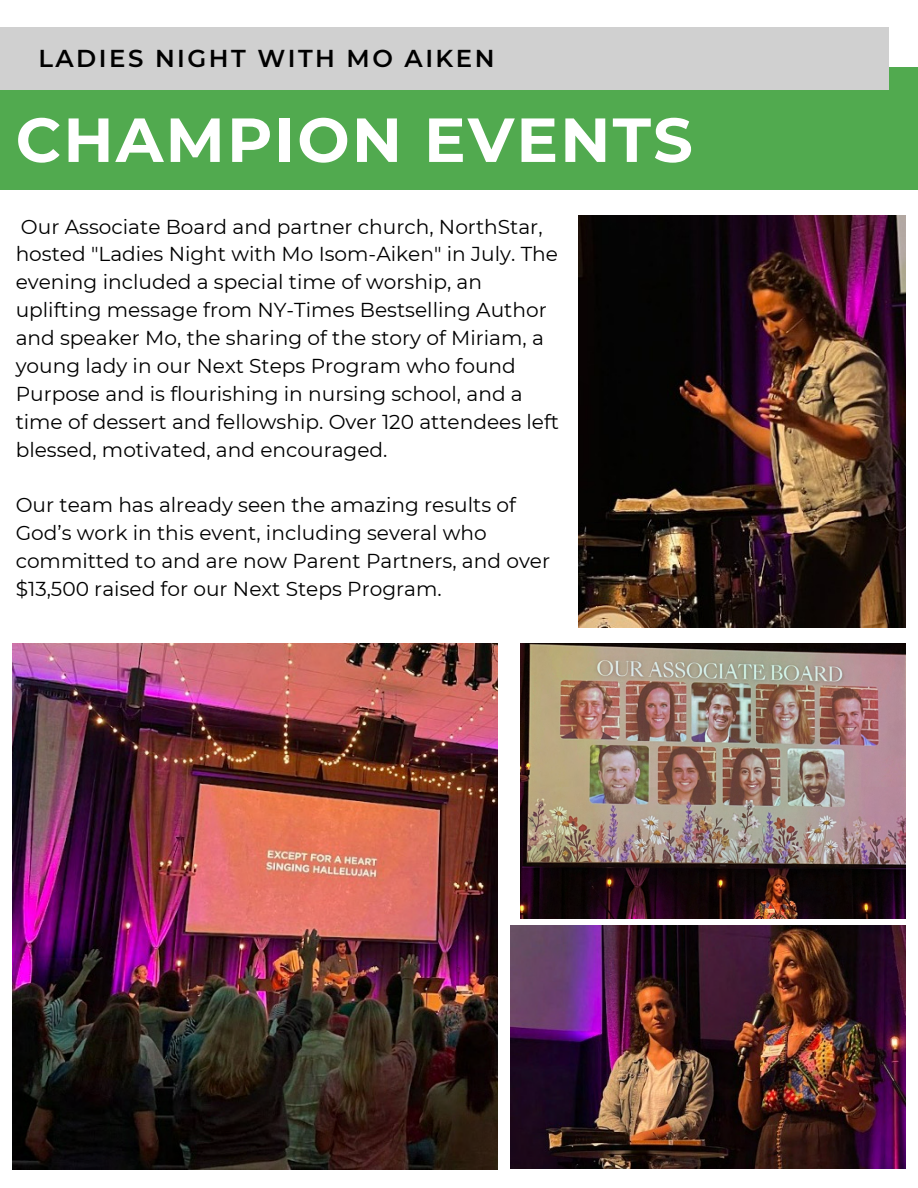
<style>
.page{position:relative;width:918px;height:1188px;background:#fff}
.page>*{position:absolute;margin:0;border:0;box-sizing:border-box;transform-origin:0 0}
.t1{font:700 62.1px "Montserrat";letter-spacing:.035em;color:#fff}
.t2{font:600 24.45px "Montserrat";letter-spacing:.1em;color:#000}
.t3{font:20.1px/27.9px "Montserrat";color:#000}
</style>
<div class="page">
<div style="left:0;top:67px;width:918px;height:123px;background:#51aa4f"></div>
<div style="left:0;top:28px;width:889px;height:62px;background:#d0d0d0"></div>
<img style="left:579px;top:216px;width:326px;height:412px">
<img style="left:520px;top:644px;width:385px;height:274px">
<img style="left:13px;top:644px;width:485px;height:525px">
<img style="left:511px;top:926px;width:395px;height:243px">
<p class="t2" style="left:39px;top:44px;width:457px">LADIES NIGHT WITH MO AIKEN</p>
<p class="t1" style="left:16px;top:102px;width:679px">CHAMPION EVENTS</p>
<p class="t3" style="left:16px;top:212px;width:545px">Our Associate Board and partner church, NorthStar, hosted "Ladies Night with Mo Isom-Aiken" in July. The evening included a special time of worship, an uplifting message from NY-Times Bestselling Author and speaker Mo, the sharing of the story of Miriam, a young lady in our Next Steps Program who found Purpose and is flourishing in nursing school, and a time of dessert and fellowship. Over 120 attendees left blessed, motivated, and encouraged.</p>
<p class="t3" style="left:16px;top:491px;width:536px">Our team has already seen the amazing results of God’s work in this event, including several who committed to and are now Parent Partners, and over $13,500 raised for our Next Steps Program.</p>
</div>
